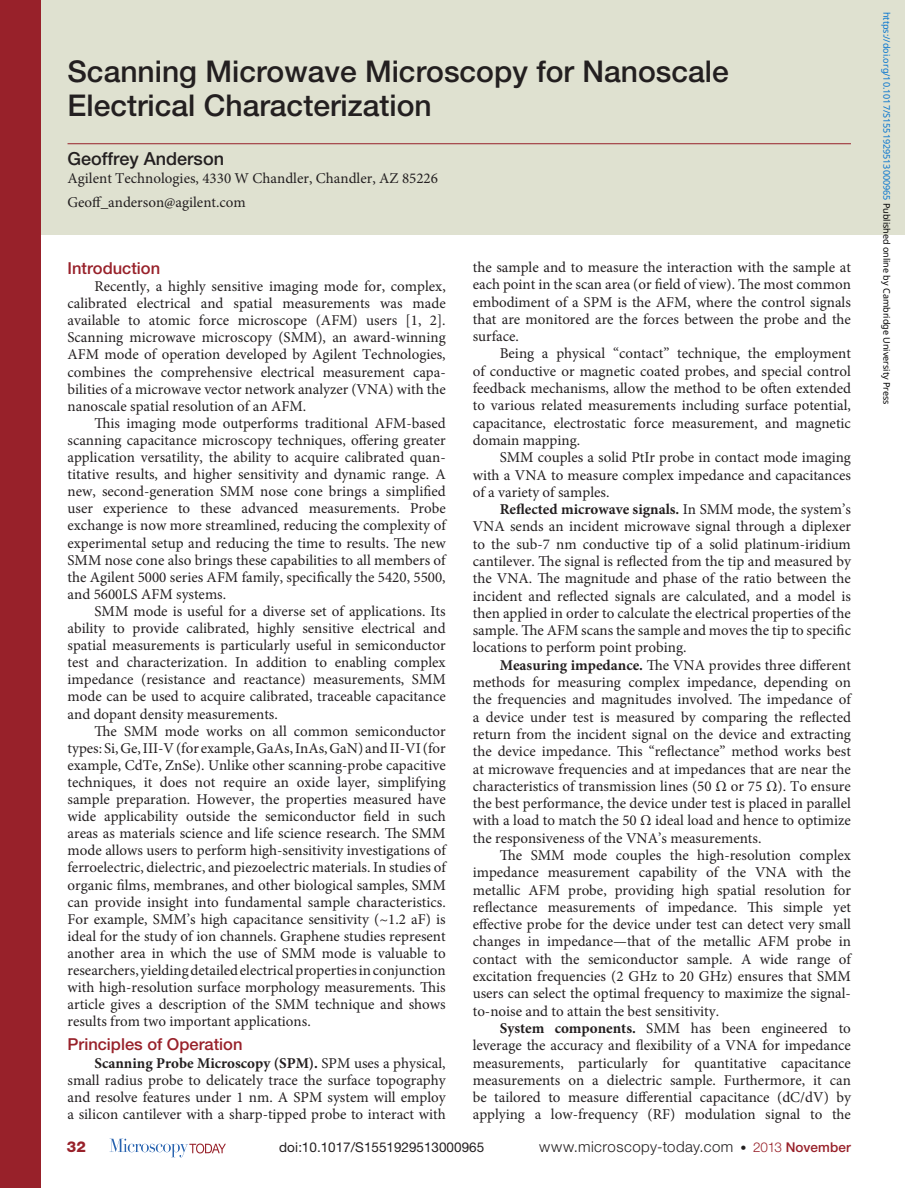
<style>
.page{position:relative;width:905px;height:1188px;background:#fff}
.page>*{position:absolute;margin:0;border:0;box-sizing:border-box;transform-origin:0 0}
.t1{font:500 30px/34.5px "Helvetica Neue";color:#231f20}
.t2{font:500 18px "Helvetica Neue";color:#231f20}
.t3{font:500 16.5px "Helvetica Neue";color:#98212a}
.t4{font:15px/17.2px "Minion Pro";color:#231f20;text-align:justify}
.t5{font:300 15px "Helvetica Neue";letter-spacing:.03em;color:#231f20}
.t6{font:800 15px "Helvetica Neue";color:#98212a}
.t7{font:13.5px "Helvetica Neue";color:#231f20}
.t8{font:9px "Noto Sans";color:#0172cf}
.s1{font-weight:700}
.s2{font-size:12px}
.s3{font-size:13.5px;color:#98212a}
.s4{font-weight:500;font-size:13.5px;color:#98212a}
.s5{color:#000}
</style>
<div class="page">
<svg style="left:110px;top:1139px;width:116px;height:18px"></svg>
<div style="left:10px;top:0;width:894px;height:234px;background:#dfe1d0"></div>
<div style="left:0;top:0;width:40px;height:1188px;background:#98212a"></div>
<hr style="left:68px;top:143px;width:782px;height:1px;background:#98212a">
<h1 class="t1" style="left:68px;top:54px;width:662px">Scanning Microwave Microscopy for Nanoscale<br>Electrical Characterization</h1>
<p class="t2" style="left:68px;top:148px;width:158px">Geoffrey Anderson</p>
<p class="t4" style="left:68px;top:166px;width:372px;line-height:24px">Agilent Technologies, 4330 W Chandler, Chandler, AZ 85226<br>Geoff_anderson@agilent.com</p>
<p class="t3" style="left:68px;top:258px;width:94px">Introduction</p>
<p class="t4" style="left:68px;top:278px;width:380px;text-indent:27px">Recently, a highly sensitive imaging mode for, complex, calibrated electrical and spatial measurements was made available to atomic force microscope (AFM) users [1, 2].<br>Scanning microwave microscopy (SMM), an award-winning AFM mode of operation developed by Agilent Technologies, combines the comprehensive electrical measurement capa&shy;bilities of a microwave vector network analyzer (VNA) with the nanoscale spatial resolution of an AFM.</p>
<p class="t4" style="left:68px;top:415px;width:380px;text-indent:27px">This imaging mode outperforms traditional AFM-based scanning capacitance microscopy techniques, offering greater application versatility, the ability to acquire calibrated quan&shy;titative results, and higher sensitivity and dynamic range. A new, second-generation SMM nose cone brings a simplified user experience to these advanced measurements. Probe exchange is now more streamlined, reducing the complexity of experimental setup and reducing the time to results. The new SMM nose cone also brings these capabilities to all members of the Agilent 5000 series AFM family, specifically the 5420, 5500, and 5600LS AFM systems.</p>
<p class="t4" style="left:68px;top:603px;width:380px;text-indent:27px">SMM mode is useful for a diverse set of applications. Its ability to provide calibrated, highly sensitive electrical and spatial measurements is particularly useful in semiconductor test and characterization. In addition to enabling complex impedance (resistance and reactance) measurements, SMM mode can be used to acquire calibrated, traceable capacitance and dopant density measurements.</p>
<p class="t4" style="left:68px;top:722px;width:380px;text-indent:27px">The SMM mode works on all common semiconductor types: Si, Ge, III-V (for example, GaAs, InAs, GaN) and II-VI (for example, CdTe, ZnSe). Unlike other scanning-probe capacitive techniques, it does not require an oxide layer, simplifying sample preparation. However, the properties measured have wide applicability outside the semiconductor field in such areas as materials science and life science research. The SMM mode allows users to perform high-sensitivity investigations of ferroelectric, dielectric, and piezoelectric materials. In studies of organic films, membranes, and other biological samples, SMM can provide insight into fundamental sample characteristics.<br>For example, SMM’s high capacitance sensitivity (~1.2 aF) is ideal for the study of ion channels. Graphene studies represent another area in which the use of SMM mode is valuable to researchers, yielding detailed electrical properties in conjunction with high-resolution surface morphology measurements. This article gives a description of the SMM technique and shows results from two important applications.</p>
<p class="t3" style="left:68px;top:1035px;width:176px">Principles of Operation</p>
<p class="t4" style="left:68px;top:1054px;width:380px;text-indent:27px"><span class="s1">Scanning Probe Microscopy (SPM).</span> SPM uses a physical, small radius probe to delicately trace the surface topography and resolve features under 1 nm. A SPM system will employ a silicon cantilever with a sharp-tipped probe to interact with</p>
<p class="t4" style="left:472px;top:259px;width:380px">the sample and to measure the interaction with the sample at each point in the scan area (or field of view). The most common embodiment of a SPM is the AFM, where the control signals that are monitored are the forces between the probe and the surface.</p>
<p class="t4" style="left:472px;top:345px;width:380px;text-indent:27px">Being a physical “contact” technique, the employment of conductive or magnetic coated probes, and special control feedback mechanisms, allow the method to be often extended to various related measurements including surface potential, capacitance, electrostatic force measurement, and magnetic domain mapping.</p>
<p class="t4" style="left:472px;top:449px;width:379px;text-indent:27px">SMM couples a solid PtIr probe in contact mode imaging with a VNA to measure complex impedance and capacitances of a variety of samples.</p>
<p class="t4" style="left:472px;top:501px;width:380px;text-indent:27px"><span class="s1">Reflected microwave signals.</span> In SMM mode, the system’s VNA sends an incident microwave signal through a diplexer to the sub-7 nm conductive tip of a solid platinum-iridium cantilever. The signal is reflected from the tip and measured by the VNA. The magnitude and phase of the ratio between the incident and reflected signals are calculated, and a model is then applied in order to calculate the electrical properties of the sample. The AFM scans the sample and moves the tip to specific locations to perform point probing.</p>
<p class="t4" style="left:472px;top:656px;width:380px;text-indent:27px"><span class="s1">Measuring impedance.</span> The VNA provides three different methods for measuring complex impedance, depending on the frequencies and magnitudes involved. The impedance of a device under test is measured by comparing the reflected return from the incident signal on the device and extracting the device impedance. This “reflectance” method works best at microwave frequencies and at impedances that are near the characteristics of transmission lines (50 Ω or 75 Ω). To ensure the best performance, the device under test is placed in parallel with a load to match the 50 Ω ideal load and hence to optimize the responsiveness of the VNA’s measurements.</p>
<p class="t4" style="left:472px;top:847px;width:380px;text-indent:27px">The SMM mode couples the high-resolution complex impedance measurement capability of the VNA with the metallic AFM probe, providing high spatial resolution for reflectance measurements of impedance. This simple yet effective probe for the device under test can detect very small changes in impedance—that of the metallic AFM probe in contact with the semiconductor sample. A wide range of excitation frequencies (2 GHz to 20 GHz) ensures that SMM users can select the optimal frequency to maximize the signal&shy;to-noise and to attain the best sensitivity.</p>
<p class="t4" style="left:472px;top:1020px;width:380px;text-indent:27px"><span class="s1">System components.</span> SMM has been engineered to leverage the accuracy and flexibility of a VNA for impedance measurements, particularly for quantitative capacitance measurements on a dielectric sample. Furthermore, it can be tailored to measure differential capacitance (dC/dV) by applying a low-frequency (RF) modulation signal to the</p>
<p class="t6" style="left:67px;top:1138px;width:20px">32</p>
<p class="t7" style="left:279px;top:1139px;width:206px">doi:10.1017/S1551929513000965</p>
<p class="t5" style="left:539px;top:1137px;width:313px">www.microscopy-today.com <span class="s2">•</span> <span class="s3">2013</span> <span class="s4">November</span></p>
<p class="t8" style="left:893px;top:12px;width:394px;rotate:90deg">https://doi.org/10.1017/S1551929513000965 <span class="s5">Published online by Cambridge University Press</span></p>
</div>
